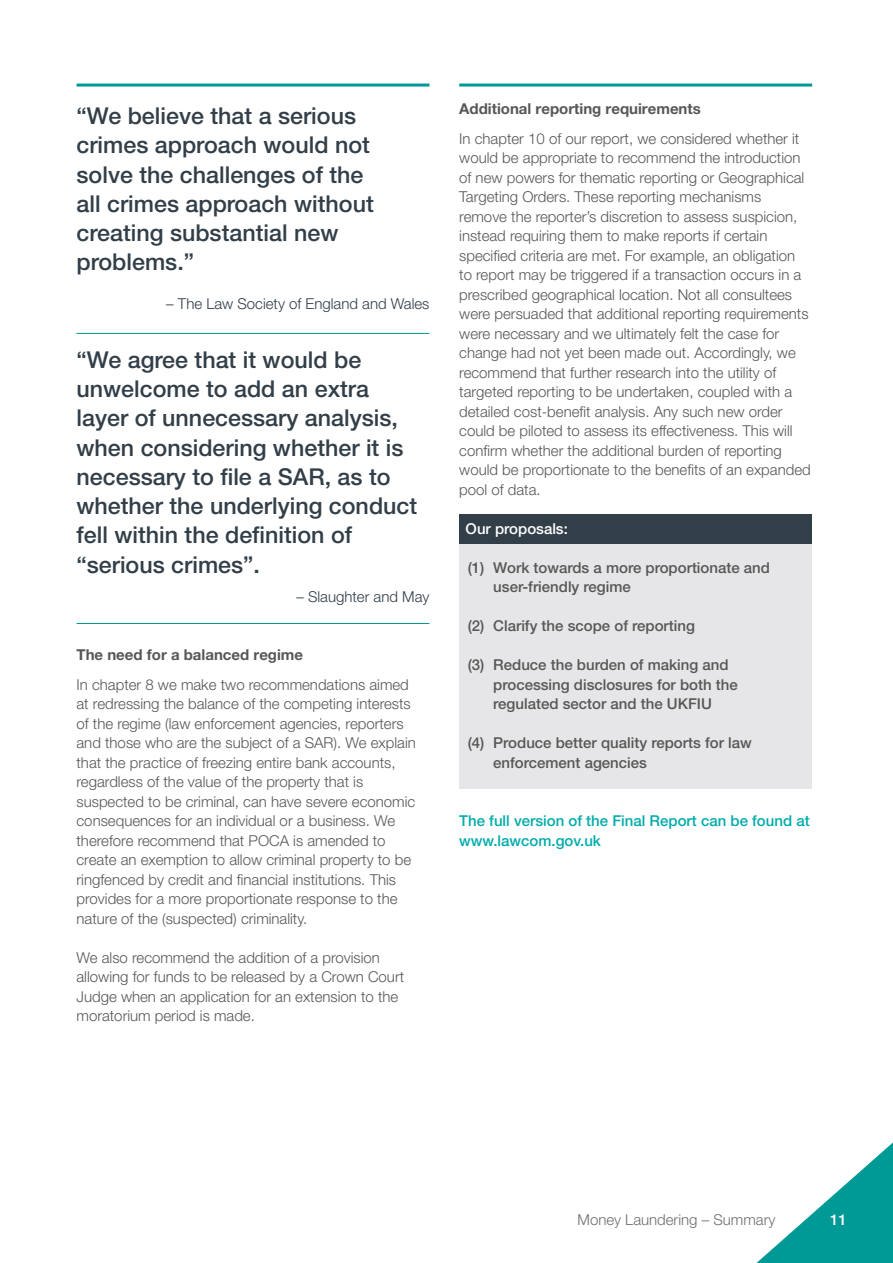
<style>
.page{position:relative;width:893px;height:1263px;background:#fff}
.page>*{position:absolute;margin:0;border:0;box-sizing:border-box;transform-origin:0 0}
.Body_text{font:500 23.25px/29.2px "Helvetica Neue LT Pro";color:#323e48}
.Body_text-2{font:300 15px/19.5px "Helvetica Neue LT Pro";color:#575756}
.Box_text{font:500 15px/19.5px "Helvetica Neue LT Pro";color:#575756}
.Body_text-3{font:500 15px/19.5px "Helvetica Neue LT Pro";color:#00acab}
.Subheading_B{font:700 15px "Helvetica Neue LT Pro";color:#575756}
.Quote_author{font:300 15px "Helvetica Neue LT Pro";color:#323e48}
.t1{font:300 15px "Helvetica Neue LT Pro";color:#706f6f}
.Box_heading{font:500 15px "Helvetica Neue LT Pro";color:#fff}
</style>
<div class="page">
<svg style="left:756px;top:1142px;width:137px;height:121px"></svg>
<hr style="left:77px;top:84px;width:352px;height:3px;background:#009a96">
<hr style="left:459px;top:84px;width:353px;height:3px;background:#009a96">
<hr style="left:77px;top:333px;width:352px;height:1px;background:#009a96">
<hr style="left:77px;top:623px;width:352px;height:1px;background:#009a96">
<div style="left:459px;top:514px;width:353px;height:30px;background:#323e48"></div>
<div style="left:459px;top:544px;width:353px;height:69px;background:#e6e5e8"></div>
<div style="left:459px;top:602px;width:353px;height:50px;background:#e6e5e8"></div>
<div style="left:459px;top:641px;width:353px;height:89px;background:#e6e5e8"></div>
<div style="left:459px;top:719px;width:353px;height:70px;background:#e6e5e8"></div>
<p class="Body_text" style="left:77px;top:101px;width:299px">“We believe that a serious crimes approach would not solve the challenges of the all crimes approach without creating substantial new problems.”</p>
<p class="Quote_author" style="left:166px;top:295px;width:265px">– The Law Society of England and Wales</p>
<p class="Body_text" style="left:77px;top:345px;width:342px">“We agree that it would be unwelcome to add an extra layer of unnecessary analysis, when considering whether it is necessary to file a SAR, as to whether the underlying conduct fell within the definition of “serious crimes”.</p>
<p class="Quote_author" style="left:296px;top:587px;width:135px">– Slaughter and May</p>
<p class="Subheading_B" style="left:77px;top:646px;width:228px">The need for a balanced regime</p>
<p class="Body_text-2" style="left:77px;top:674px;width:341px">In chapter 8 we make two recommendations aimed at redressing the balance of the competing interests of the regime (law enforcement agencies, reporters and those who are the subject of a SAR). We explain that the practice of freezing entire bank accounts, regardless of the value of the property that is suspected to be criminal, can have severe economic consequences for an individual or a business. We therefore recommend that POCA is amended to create an exemption to allow criminal property to be ringfenced by credit and financial institutions. This provides for a more proportionate response to the nature of the (suspected) criminality.</p>
<p class="Body_text-2" style="left:77px;top:947px;width:329px">We also recommend the addition of a provision allowing for funds to be released by a Crown Court Judge when an application for an extension to the moratorium period is made.</p>
<p class="Subheading_B" style="left:459px;top:100px;width:243px">Additional reporting requirements</p>
<p class="Body_text-2" style="left:459px;top:128px;width:353px">In chapter 10 of our report, we considered whether it would be appropriate to recommend the introduction of new powers for thematic reporting or Geographical Targeting Orders. These reporting mechanisms remove the reporter’s discretion to assess suspicion, instead requiring them to make reports if certain specified criteria are met. For example, an obligation to report may be triggered if a transaction occurs in a prescribed geographical location. Not all consultees were persuaded that additional reporting requirements were necessary and we ultimately felt the case for change had not yet been made out. Accordingly, we recommend that further research into the utility of targeted reporting to be undertaken, coupled with a detailed cost-benefit analysis. Any such new order could be piloted to assess its effectiveness. This will confirm whether the additional burden of reporting would be proportionate to the benefits of an expanded pool of data.</p>
<p class="Box_heading" style="left:466px;top:519px;width:104px">Our proposals:</p>
<p class="Box_text" style="left:493px;top:557px;width:278px;text-indent:-26px">(1) Work towards a more proportionate and user-friendly regime</p>
<p class="Box_text" style="left:468px;top:616px;width:229px">(2) Clarify the scope of reporting</p>
<p class="Box_text" style="left:493px;top:655px;width:246px;text-indent:-26px">(3) Reduce the burden of making and processing disclosures for both the regulated sector and the UKFIU</p>
<p class="Box_text" style="left:493px;top:733px;width:260px;text-indent:-26px">(4) Produce better quality reports for law enforcement agencies</p>
<p class="Body_text-3" style="left:459px;top:811px;width:352px">The full version of the Final Report can be found at www.lawcom.gov.uk</p>
<p class="t1" style="left:577px;top:1210px;width:199px">Money Laundering – Summary</p>
<p class="Box_heading" style="left:830px;top:1210px;width:18px">11</p>
</div>
